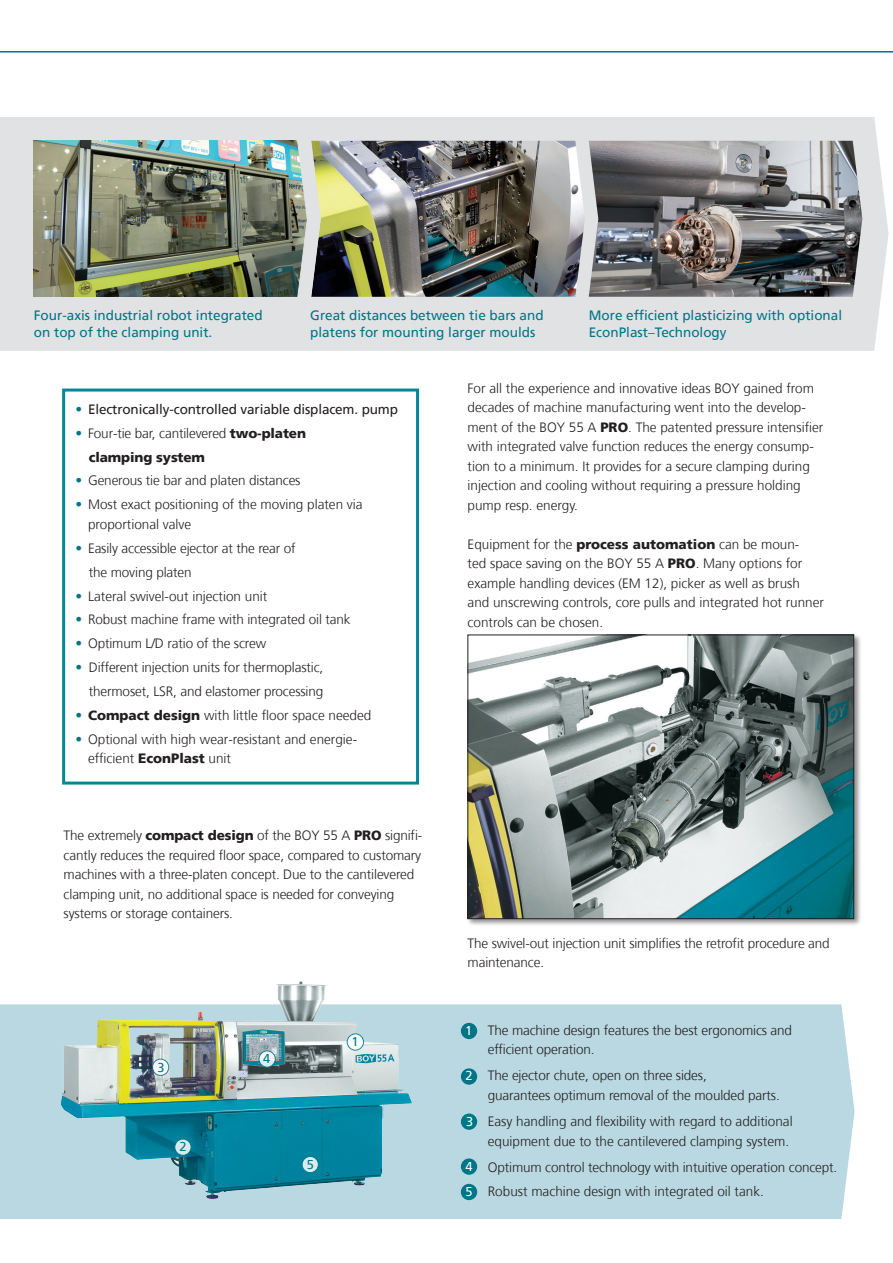
<style>
.page{position:relative;width:893px;height:1263px;background:#fff}
.page>*{position:absolute;margin:0;border:0;box-sizing:border-box;transform-origin:0 0}
.t1{font:300 13.5px/19.5px "Frutiger";color:#231f20}
.t2{font:13.5px/16.2px "Frutiger";color:#007587}
.t3{font:13.5px "Frutiger";letter-spacing:-.01em;color:#231f20}
.t4{font:900 13.5px "Frutiger LT";letter-spacing:-.01em;color:#231f20}
.t5{font:12.75px "Frutiger";color:#007587}
.t6{font:12.75px/25.5px "Frutiger";color:#fff}
.s1{color:#007587}
.s2{font-weight:400;color:#007587}
.s3{font-weight:900}
.s4{font-family:"Frutiger LT";font-weight:900}
</style>
<div class="page">
<div style="left:0;top:1004px;width:855px;height:215px;background:#bad8e1"></div>
<img style="left:54px;top:981px;width:372px;height:234px">
<hr style="left:0;top:51px;width:893px;height:2px;background:#007587">
<div style="left:62px;top:388px;width:357px;height:396px;border:3px solid #089"></div>
<svg style="left:347px;top:1034px;width:16px;height:16px"></svg>
<div style="left:347px;top:1033px;width:17px;height:17px;border:1px solid #007587;border-radius:50%"></div>
<svg style="left:259px;top:1051px;width:16px;height:16px"></svg>
<div style="left:259px;top:1050px;width:17px;height:17px;border:1px solid #007587;border-radius:50%"></div>
<div style="left:461px;top:1023px;width:16px;height:16px;background:#007587;border-radius:50%"></div>
<div style="left:461px;top:1068px;width:16px;height:17px;background:#007587;border-radius:50%"></div>
<div style="left:461px;top:1113px;width:16px;height:17px;background:#007587;border-radius:50%"></div>
<div style="left:461px;top:1158px;width:16px;height:17px;background:#007587;border-radius:50%"></div>
<div style="left:461px;top:1184px;width:16px;height:16px;background:#007587;border-radius:50%"></div>
<svg style="left:302px;top:1156px;width:16px;height:17px"></svg>
<div style="left:302px;top:1156px;width:17px;height:17px;border:1px solid #007587;border-radius:50%"></div>
<svg style="left:175px;top:1139px;width:16px;height:16px"></svg>
<div style="left:174px;top:1139px;width:17px;height:17px;border:1px solid #007587;border-radius:50%"></div>
<svg style="left:152px;top:1059px;width:17px;height:16px"></svg>
<div style="left:152px;top:1059px;width:17px;height:17px;border:1px solid #007587;border-radius:50%"></div>
<div style="left:0;top:117px;width:889px;height:234px;background:#e1e2e4"></div>
<img style="left:321px;top:141px;width:264px;height:156px">
<img style="left:34px;top:141px;width:262px;height:156px">
<img style="left:589px;top:141px;width:273px;height:156px">
<svg style="left:296px;top:134px;width:25px;height:170px;background:#b5baaf"></svg>
<div style="left:466px;top:633px;width:396px;height:293px;background:#231f20;opacity:.5"></div>
<img style="left:470px;top:637px;width:382px;height:280px">
<div style="left:468px;top:635px;width:386px;height:284px;border:1px solid #231f20"></div>
<p class="t2" style="left:34px;top:308px;width:230px">Four-axis industrial robot integrated on top of the clamping unit.</p>
<p class="t2" style="left:310px;top:308px;width:235px">Great distances between tie bars and platens for mounting larger moulds</p>
<p class="t2" style="left:589px;top:308px;width:255px">More efficient plasticizing with optional<br>EconPlast–Technology</p>
<p class="t3" style="left:75px;top:401px;width:324px"><span class="s1">•</span> Electronically-controlled variable displacem. pump</p>
<p class="t1" style="left:75px;top:424px;width:232px"><span class="s2">•</span> Four-tie bar, cantilevered <span class="s3">two-platen</span></p>
<p class="t4" style="left:89px;top:449px;width:118px">clamping system</p>
<p class="t1" style="left:75px;top:471px;width:227px"><span class="s2">•</span> Generous tie bar and platen distances</p>
<p class="t1" style="left:88px;top:495px;width:276px;text-indent:-13px"><span class="s2">•</span> Most exact positioning of the moving platen via proportional valve</p>
<p class="t1" style="left:89px;top:537px;width:208px;line-height:23.7px;text-indent:-14px"><span class="s2">•</span> Easily accessible ejector at the rear of the moving platen</p>
<p class="t1" style="left:75px;top:586px;width:193px"><span class="s2">•</span> Lateral swivel-out injection unit</p>
<p class="t1" style="left:75px;top:610px;width:277px"><span class="s2">•</span> Robust machine frame with integrated oil tank</p>
<p class="t1" style="left:75px;top:634px;width:192px"><span class="s2">•</span> Optimum L/D ratio of the screw</p>
<p class="t1" style="left:75px;top:656px;width:250px;line-height:23.7px;text-align:right"><span class="s2">•</span> Different injection units for thermoplastic, thermoset, LSR, and elastomer processing</p>
<p class="t1" style="left:75px;top:705px;width:297px"><span class="s2">•</span> <span class="s4">Compact design</span> with little floor space needed</p>
<p class="t1" style="left:88px;top:729px;width:271px;text-indent:-13px"><span class="s2">•</span> Optional with high wear-resistant and energie&shy;efficient <span class="s4">EconPlast</span> unit</p>
<p class="t1" style="left:64px;top:826px;width:360px">The extremely <span class="s4">compact design</span> of the BOY 55 A <span class="s4">PRO</span> signifi&shy;cantly reduces the required floor space, compared to customary machines with a three-platen concept. Due to the cantilevered clamping unit, no additional space is needed for conveying systems or storage containers.</p>
<p class="t5" style="left:157px;top:1059px;width:9px">3</p>
<p class="t5" style="left:180px;top:1139px;width:9px">2</p>
<p class="t5" style="left:263px;top:1051px;width:9px">4</p>
<p class="t5" style="left:307px;top:1157px;width:9px">5</p>
<p class="t5" style="left:351px;top:1034px;width:9px">1</p>
<p class="t1" style="left:468px;top:379px;width:357px">For all the experience and innovative ideas BOY gained from decades of machine manufacturing went into the develop&shy;ment of the BOY 55 A <span class="s4">PRO</span>. The patented pressure intensifier with integrated valve function reduces the energy consump&shy;tion to a minimum. It provides for a secure clamping during injection and cooling without requiring a pressure holding pump resp. energy.</p>
<p class="t1" style="left:468px;top:535px;width:358px">Equipment for the <span class="s4">process automation</span> can be moun-<br>ted space saving on the BOY 55 A <span class="s4">PRO</span>. Many options for example handling devices (EM 12), picker as well as brush and unscrewing controls, core pulls and integrated hot runner controls can be chosen.</p>
<p class="t1" style="left:468px;top:933px;width:364px">The swivel-out injection unit simplifies the retrofit procedure and maintenance.</p>
<p class="t6" style="left:465px;top:1018px;width:9px">1</p>
<p class="t6" style="left:466px;top:1063px;width:9px">2</p>
<p class="t6" style="left:466px;top:1108px;width:9px">3</p>
<p class="t6" style="left:465px;top:1153px;width:9px">4<br>5</p>
<p class="t1" style="left:488px;top:1021px;width:306px">The machine design features the best ergonomics and efficient operation.</p>
<p class="t1" style="left:488px;top:1066px;width:293px">The ejector chute, open on three sides,<br>guarantees optimum removal of the moulded parts.</p>
<p class="t1" style="left:488px;top:1111px;width:306px">Easy handling and flexibility with regard to additional equipment due to the cantilevered clamping system.</p>
<p class="t1" style="left:488px;top:1155px;width:351px;line-height:24.5px">Optimum control technology with intuitive operation concept.<br>Robust machine design with integrated oil tank.</p>
</div>
